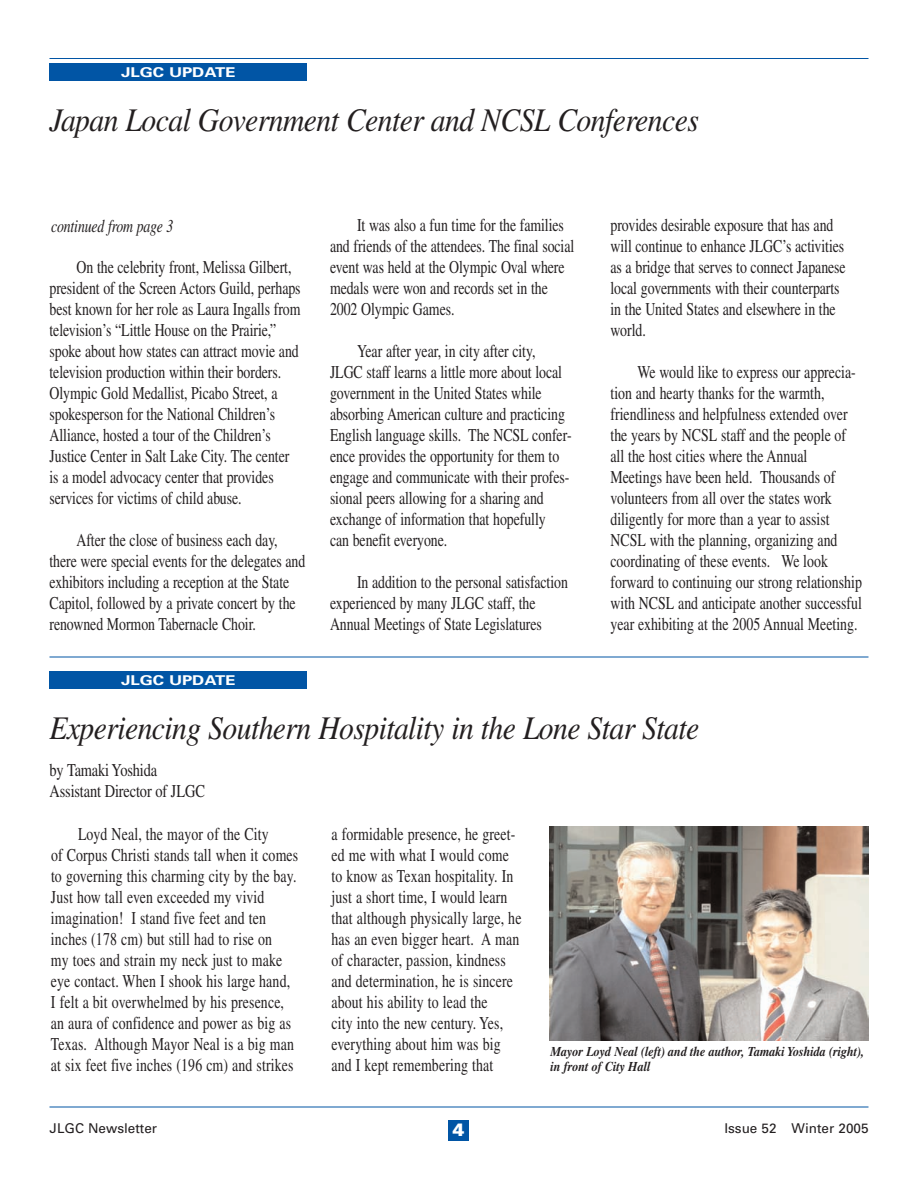
<style>
.page{position:relative;width:918px;height:1188px;background:#fff}
.page>*{position:absolute;margin:0;border:0;box-sizing:border-box;transform-origin:0 0}
.t1{font:italic 33px "Times";letter-spacing:-.02em;color:#231f20;scale:.9 1}
.t2{font:18px/21px "Times";letter-spacing:-.005em;color:#231f20;scale:.77 1}
.t3{font:18px/21px "Times";letter-spacing:-.005em;color:#231f20;scale:.8 1}
.t4{font:italic 18px "Times";letter-spacing:-.01em;color:#231f20;scale:.77 1}
.t5{font:900 18px "Univers";color:#fff}
.t6{font:italic 700 13.5px/15px "Times";letter-spacing:-.005em;color:#231f20;scale:.9 1}
.t7{font:13.5px "Univers";color:#231f20}
.t8{font:700 13.5px "Univers";letter-spacing:-.005em;color:#fff;scale:1.25 1}
</style>
<div class="page">
<div style="left:448px;top:1120px;width:21px;height:21px;background:#0155a5"></div>
<hr style="left:50px;top:58px;width:818px;height:1px;background:#0155a5">
<hr style="left:50px;top:1107px;width:818px;height:1px;background:#0155a5">
<div style="left:50px;top:63px;width:258px;height:18px;background:#0155a5"></div>
<hr style="left:50px;top:657px;width:818px;height:1px;background:#0155a5">
<div style="left:50px;top:671px;width:258px;height:18px;background:#0155a5"></div>
<img style="left:549px;top:826px;width:319px;height:215px">
<p class="t8" style="left:121px;top:67px;width:93px">JLGC UPDATE</p>
<h1 class="t1" style="left:50px;top:109px;width:723px">Japan Local Government Center and NCSL Conferences</h1>
<p class="t4" style="left:51px;top:220px;width:161px">continued from page 3</p>
<p class="t2" style="left:50px;top:258px;width:328px;text-indent:27px">On the celebrity front, Melissa Gilbert, president of the Screen Actors Guild, perhaps best known for her role as Laura Ingalls from television’s “Little House on the Prairie,” spoke about how states can attract movie and television production within their borders.<br>Olympic Gold Medallist, Picabo Street, a spokesperson for the National Children’s Alliance, hosted a tour of the Children’s Justice Center in Salt Lake City. The center is a model advocacy center that provides services for victims of child abuse.</p>
<p class="t2" style="left:50px;top:531px;width:334px;text-indent:27px">After the close of business each day, there were special events for the delegates and exhibitors including a reception at the State Capitol, followed by a private concert by the renowned Mormon Tabernacle Choir.</p>
<p class="t2" style="left:330px;top:216px;width:319px;text-indent:27px">It was also a fun time for the families and friends of the attendees. The final social event was held at the Olympic Oval where medals were won and records set in the 2002 Olympic Games.</p>
<p class="t2" style="left:330px;top:342px;width:316px;text-indent:27px">Year after year, in city after city, JLGC staff learns a little more about local government in the United States while absorbing American culture and practicing English language skills. The NCSL confer&shy;ence provides the opportunity for them to engage and communicate with their profes&shy;sional peers allowing for a sharing and exchange of information that hopefully<br>can benefit everyone.</p>
<p class="t2" style="left:330px;top:573px;width:311px;text-indent:27px">In addition to the personal satisfaction experienced by many JLGC staff, the<br>Annual Meetings of State Legislatures</p>
<p class="t2" style="left:611px;top:216px;width:307px">provides desirable exposure that has and will continue to enhance JLGC’s activities as a bridge that serves to connect Japanese local governments with their counterparts in the United States and elsewhere in the world.</p>
<p class="t2" style="left:611px;top:363px;width:328px;text-indent:27px">We would like to express our apprecia&shy;tion and hearty thanks for the warmth, friendliness and helpfulness extended over the years by NCSL staff and the people of all the host cities where the Annual Meetings have been held. Thousands of volunteers from all over the states work diligently for more than a year to assist NCSL with the planning, organizing and coordinating of these events. We look forward to continuing our strong relationship with NCSL and anticipate another successful year exhibiting at the 2005 Annual Meeting.</p>
<p class="t8" style="left:121px;top:675px;width:93px">JLGC UPDATE</p>
<h1 class="t1" style="left:50px;top:717px;width:724px">Experiencing Southern Hospitality in the Lone Star State</h1>
<p class="t3" style="left:50px;top:762px;width:196px">by Tamaki Yoshida<br>Assistant Director of JLGC</p>
<p class="t2" style="left:51px;top:825px;width:323px;text-indent:27px">Loyd Neal, the mayor of the City<br>of Corpus Christi stands tall when it comes to governing this charming city by the bay.<br>Just how tall even exceeded my vivid imagination! I stand five feet and ten inches (178 cm) but still had to rise on<br>my toes and strain my neck just to make eye contact. When I shook his large hand, I felt a bit overwhelmed by his presence, an aura of confidence and power as big as Texas. Although Mayor Neal is a big man at six feet five inches (196 cm) and strikes</p>
<p class="t2" style="left:331px;top:825px;width:248px">a formidable presence, he greet&shy;ed me with what I would come to know as Texan hospitality. In just a short time, I would learn that although physically large, he has an even bigger heart. A man of character, passion, kindness and determination, he is sincere about his ability to lead the<br>city into the new century. Yes, everything about him was big and I kept remembering that</p>
<p class="t6" style="left:550px;top:1045px;width:350px">Mayor Loyd Neal (left) and the author, Tamaki Yoshida (right), in front of City Hall</p>
<p class="t7" style="left:50px;top:1123px;width:109px">JLGC Newsletter</p>
<p class="t5" style="left:452px;top:1123px;width:14px">4</p>
<p class="t7" style="left:724px;top:1123px;width:146px">Issue 52 Winter 2005</p>
</div>
